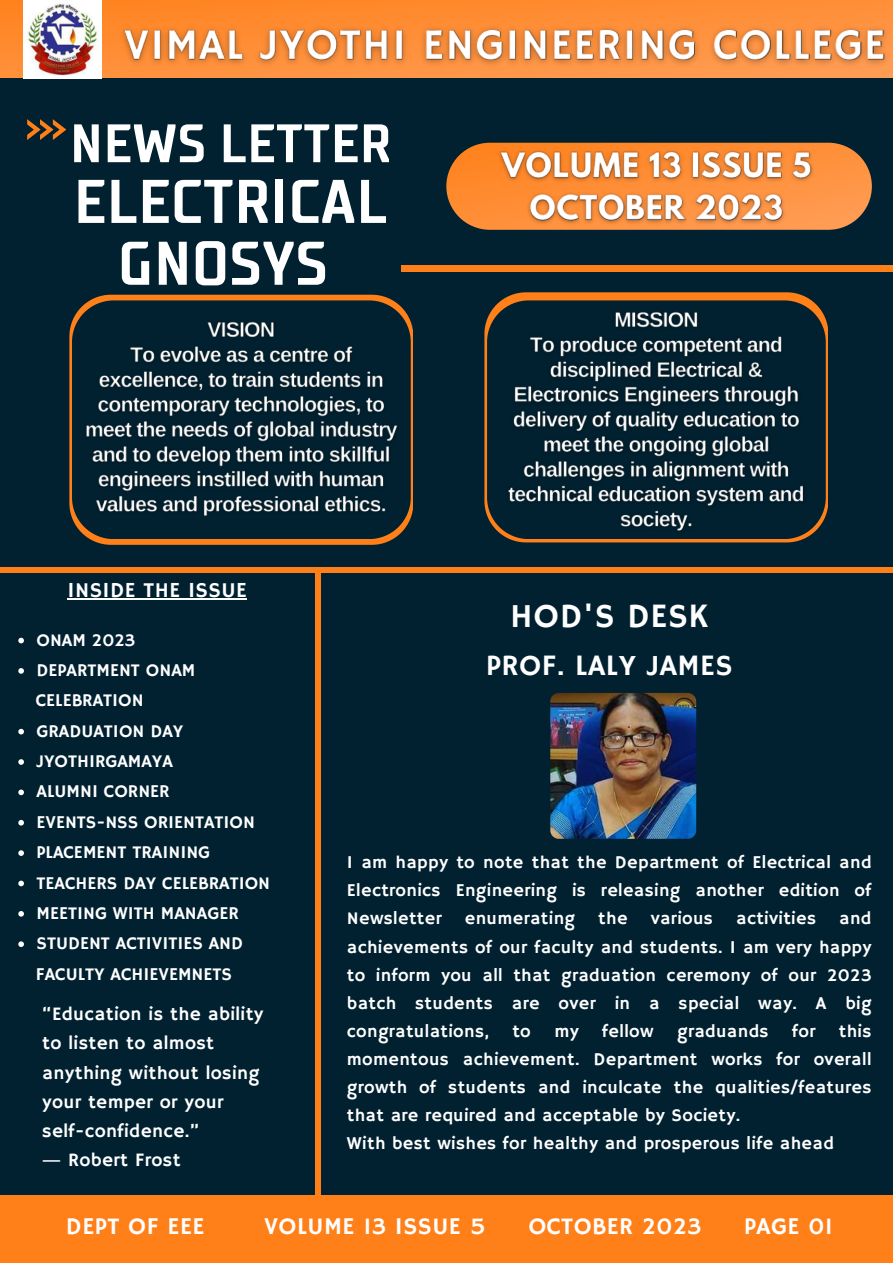
<style>
.page{position:relative;width:893px;height:1264px;background:#fff}
.page>*{position:absolute;margin:0;border:0;box-sizing:border-box;transform-origin:0 0}
.t1{font:700 61.5px/61.8px "TT Supermolot Condensed";letter-spacing:.025em;color:#fff;text-align:center}
.t2{font:700 54px "TT Supermolot Condensed";letter-spacing:.025em;color:#fff}
.t3{font:34.05px "Hammersmith One";letter-spacing:.015em;color:#fff}
.t4{font:29.55px "Hammersmith One";letter-spacing:.015em;color:#fff}
.t5{font:24px "Hammersmith One";letter-spacing:.02em;color:#fff}
.t6{font:21.45px "Hammersmith One";letter-spacing:.02em;color:#fff}
.t7{font:18.9px/29.2px "Hammersmith One";letter-spacing:.02em;color:#fff}
.t8{font:18px/28px "Hammersmith One";letter-spacing:.02em;color:#fff;text-align:justify}
.t9{font:18px/30.3px "Hammersmith One";color:#fff}
.s1{font-family:"Noto Sans"}
</style>
<div class="page">
<div style="left:0;top:0;width:892px;height:1262px;background:#012130"></div>
<svg style="left:27px;top:119px;width:39px;height:21px"></svg>
<svg style="left:0;top:0;width:892px;height:77px;background:#ff8b30"></svg>
<div style="left:0;top:1195px;width:892px;height:67px;background:#ff8019"></div>
<div style="left:315px;top:572px;width:6px;height:644px;background:#ff8019"></div>
<div style="left:0;top:567px;width:892px;height:6px;background:#ff8019"></div>
<img style="left:23px;top:0;width:79px;height:79px">
<img style="left:550px;top:693px;width:146px;height:145px;border-radius:8px">
<svg style="left:446px;top:143px;width:425px;height:87px;background:#fd8e39"></svg>
<svg style="left:484px;top:292px;width:344px;height:250px;fill:#ff8019"></svg>
<svg style="left:487px;top:300px;width:338px;height:239px"></svg>
<img style="left:501px;top:305px;width:310px;height:233px">
<div style="left:401px;top:265px;width:491px;height:7px;background:#ff8019"></div>
<svg style="left:69px;top:295px;width:344px;height:250px;fill:#ff8019"></svg>
<svg style="left:72px;top:300px;width:338px;height:239px"></svg>
<img style="left:80px;top:316px;width:324px;height:206px">
<img style="left:112px;top:19px;width:780px;height:56px">
<img style="left:492px;top:144px;width:328px;height:86px">
<hr style="left:68px;top:598px;width:179px;height:1px;background:#fff">
<svg style="left:18px;top:637px;width:6px;height:6px"></svg>
<svg style="left:18px;top:668px;width:6px;height:5px"></svg>
<svg style="left:18px;top:728px;width:6px;height:6px"></svg>
<svg style="left:18px;top:759px;width:6px;height:5px"></svg>
<svg style="left:18px;top:789px;width:6px;height:6px"></svg>
<svg style="left:18px;top:820px;width:6px;height:5px"></svg>
<svg style="left:18px;top:850px;width:6px;height:5px"></svg>
<svg style="left:18px;top:880px;width:6px;height:6px"></svg>
<svg style="left:18px;top:911px;width:6px;height:5px"></svg>
<svg style="left:18px;top:941px;width:6px;height:6px"></svg>
<h2 class="t2" style="left:70px;top:112px;width:322px">NEWS LETTER</h2>
<h1 class="t1" style="left:74px;top:171px;width:314px">ELECTRICAL<br>GNOSYS</h1>
<p class="t6" style="left:68px;top:578px;width:181px">INSIDE THE ISSUE</p>
<p class="t9" style="left:37px;top:625px;width:160px">ONAM 2023<br>DEPARTMENT ONAM</p>
<p class="t9" style="left:36px;top:686px;width:109px">CELEBRATION</p>
<p class="t9" style="left:37px;top:716px;width:235px">GRADUATION DAY<br>JYOTHIRGAMAYA<br>ALUMNI CORNER<br>EVENTS-NSS ORIENTATION<br>PLACEMENT TRAINING<br>TEACHERS DAY CELEBRATION<br>MEETING WITH MANAGER<br>STUDENT ACTIVITIES AND</p>
<p class="t9" style="left:36px;top:959px;width:198px">FACULTY ACHIEVEMNETS</p>
<p class="t7" style="left:42px;top:1000px;width:223px">“Education is the ability to listen to almost anything without losing your temper or your self-confidence.”<br><span class="s1">―</span> Robert Frost</p>
<h3 class="t3" style="left:510px;top:596px;width:200px">HOD'S DESK</h3>
<h3 class="t4" style="left:486px;top:648px;width:248px">PROF. LALY JAMES</h3>
<p class="t8" style="left:347px;top:849px;width:526px">I am happy to note that the Department of Electrical and Electronics Engineering is releasing another edition of Newsletter</p>
<p class="t8" style="left:465px;top:905px;width:112px">enumerating</p>
<p class="t8" style="left:598px;top:905px;width:31px">the</p>
<p class="t8" style="left:650px;top:905px;width:64px">various</p>
<p class="t8" style="left:736px;top:905px;width:81px">activities</p>
<p class="t8" style="left:347px;top:905px;width:526px;text-indent:492px">and achievements of our faculty and students. I am very happy to inform you all that graduation ceremony of our 2023 batch students are over in a special way. A big congratulations,</p>
<p class="t8" style="left:347px;top:1017px;width:526px;text-align:left;text-indent:492px">this momentous achievement. Department works for overall growth of students and inculcate the qualities/features that are required and acceptable by Society.<br>With best wishes for healthy and prosperous life ahead</p>
<p class="t8" style="left:512px;top:1017px;width:20px">to</p>
<p class="t8" style="left:554px;top:1017px;width:26px">my</p>
<p class="t8" style="left:602px;top:1017px;width:53px">fellow</p>
<p class="t8" style="left:677px;top:1017px;width:93px">graduands</p>
<p class="t8" style="left:792px;top:1017px;width:25px">for</p>
<h3 class="t5" style="left:66px;top:1212px;width:140px">DEPT OF EEE</h3>
<h3 class="t5" style="left:264px;top:1212px;width:223px">VOLUME 13 ISSUE 5</h3>
<h3 class="t5" style="left:528px;top:1212px;width:174px">OCTOBER 2023</h3>
<h3 class="t5" style="left:744px;top:1212px;width:90px">PAGE 01</h3>
</div>
